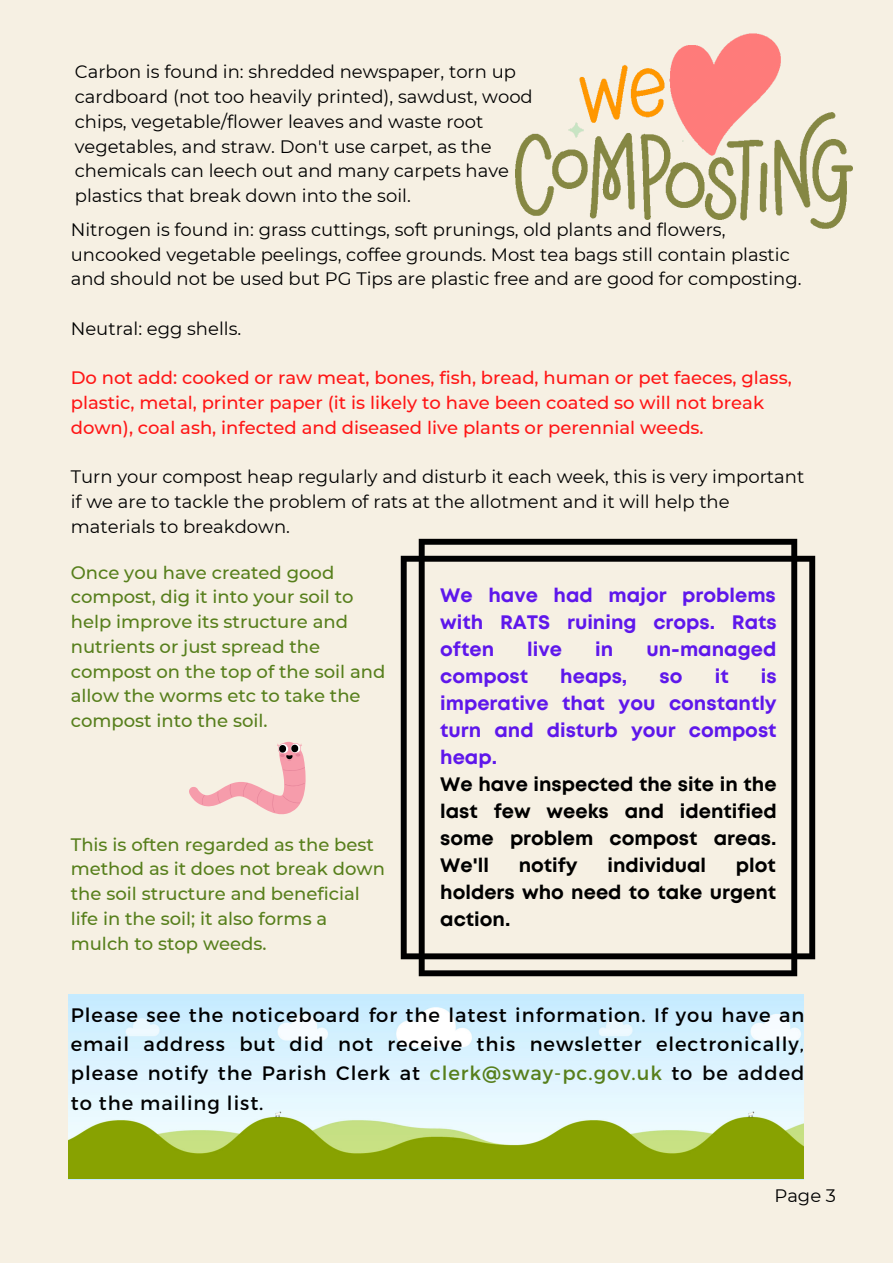
<style>
.page{position:relative;width:893px;height:1264px;background:#fff}
.page>*{position:absolute;margin:0;border:0;box-sizing:border-box;transform-origin:0 0}
.t1{font:19.5px/29.2px "Montserrat";letter-spacing:.05em;color:#000;text-align:justify}
.t2{font:700 19.5px/27px "Mont";color:#5e17eb;text-align:justify}
.t3{font:700 19.5px/27px "Mont";color:#000;text-align:justify}
.t4{font:18px/24.8px "Montserrat";color:#000}
.t5{font:500 18px/24.8px "Montserrat";color:#577f1c}
.t6{font:500 18px/24.8px "Montserrat";color:#ff1616}
.s1{color:#577f1c}
.s2{color:#030303}
</style>
<div class="page">
<div style="left:0;top:0;width:892px;height:1262px;background:#f6f0e3"></div>
<svg style="left:69px;top:994px;width:734px;height:185px;background:#c7dfbd"></svg>
<img style="left:516px;top:33px;width:336px;height:196px">
<svg style="left:401px;top:539px;width:414px;height:437px"></svg>
<svg style="left:189px;top:741px;width:116px;height:74px"></svg>
<p class="t4" style="left:75px;top:59px;width:459px">Carbon is found in: shredded newspaper, torn up cardboard (not too heavily printed), sawdust, wood chips, vegetable/flower leaves and waste root vegetables, and straw. Don't use carpet, as the chemicals can leech out and many carpets have plastics that break down into the soil.</p>
<p class="t4" style="left:71px;top:217px;width:732px">Nitrogen is found in: grass cuttings, soft prunings, old plants and flowers, uncooked vegetable peelings, coffee grounds. Most tea bags still contain plastic and should not be used but PG Tips are plastic free and are good for composting.</p>
<p class="t4" style="left:71px;top:316px;width:172px">Neutral: egg shells.</p>
<p class="t6" style="left:71px;top:365px;width:722px">Do not add: cooked or raw meat, bones, fish, bread, human or pet faeces, glass, plastic, metal, printer paper (it is likely to have been coated so will not break down), coal ash, infected and diseased live plants or perennial weeds.</p>
<p class="t4" style="left:71px;top:464px;width:735px">Turn your compost heap regularly and disturb it each week, this is very important if we are to tackle the problem of rats at the allotment and it will help the materials to breakdown.</p>
<p class="t5" style="left:71px;top:559px;width:316px">Once you have created good compost, dig it into your soil to help improve its structure and nutrients or just spread the compost on the top of the soil and allow the worms etc to take the compost into the soil.</p>
<p class="t5" style="left:71px;top:831px;width:316px">This is often regarded as the best method as it does not break down the soil structure and beneficial life in the soil; it also forms a mulch to stop weeds.</p>
<p class="t2" style="left:440px;top:583px;width:338px">We have had major problems with RATS ruining crops. Rats often</p>
<p class="t2" style="left:527px;top:637px;width:36px">live</p>
<p class="t2" style="left:595px;top:637px;width:20px">in</p>
<p class="t2" style="left:646px;top:637px;width:131px">un-managed</p>
<p class="t2" style="left:440px;top:664px;width:338px;text-indent:320px">is imperative that you constantly turn and disturb your compost heap.</p>
<p class="t3" style="left:440px;top:772px;width:338px">We have inspected the site in the last few weeks and identified some problem compost areas.<br>We'll</p>
<p class="t2" style="left:440px;top:664px;width:89px">compost</p>
<p class="t2" style="left:560px;top:664px;width:69px">heaps,</p>
<p class="t2" style="left:659px;top:664px;width:24px">so</p>
<p class="t2" style="left:714px;top:664px;width:15px">it</p>
<p class="t3" style="left:518px;top:853px;width:60px">notify</p>
<p class="t3" style="left:607px;top:853px;width:100px">individual</p>
<p class="t3" style="left:440px;top:853px;width:337px;text-indent:295px">plot holders who need to take urgent action.</p>
<p class="t1" style="left:71px;top:999px;width:735px">Please see the noticeboard for the latest information. If you have an email address but did not receive this newsletter electronically, please notify the Parish Clerk at <span class="s1">clerk@sway-pc.gov.uk</span> <span class="s2">to be added to the mailing list.</span></p>
<p class="t4" style="left:774px;top:1183px;width:63px">Page 3</p>
</div>
